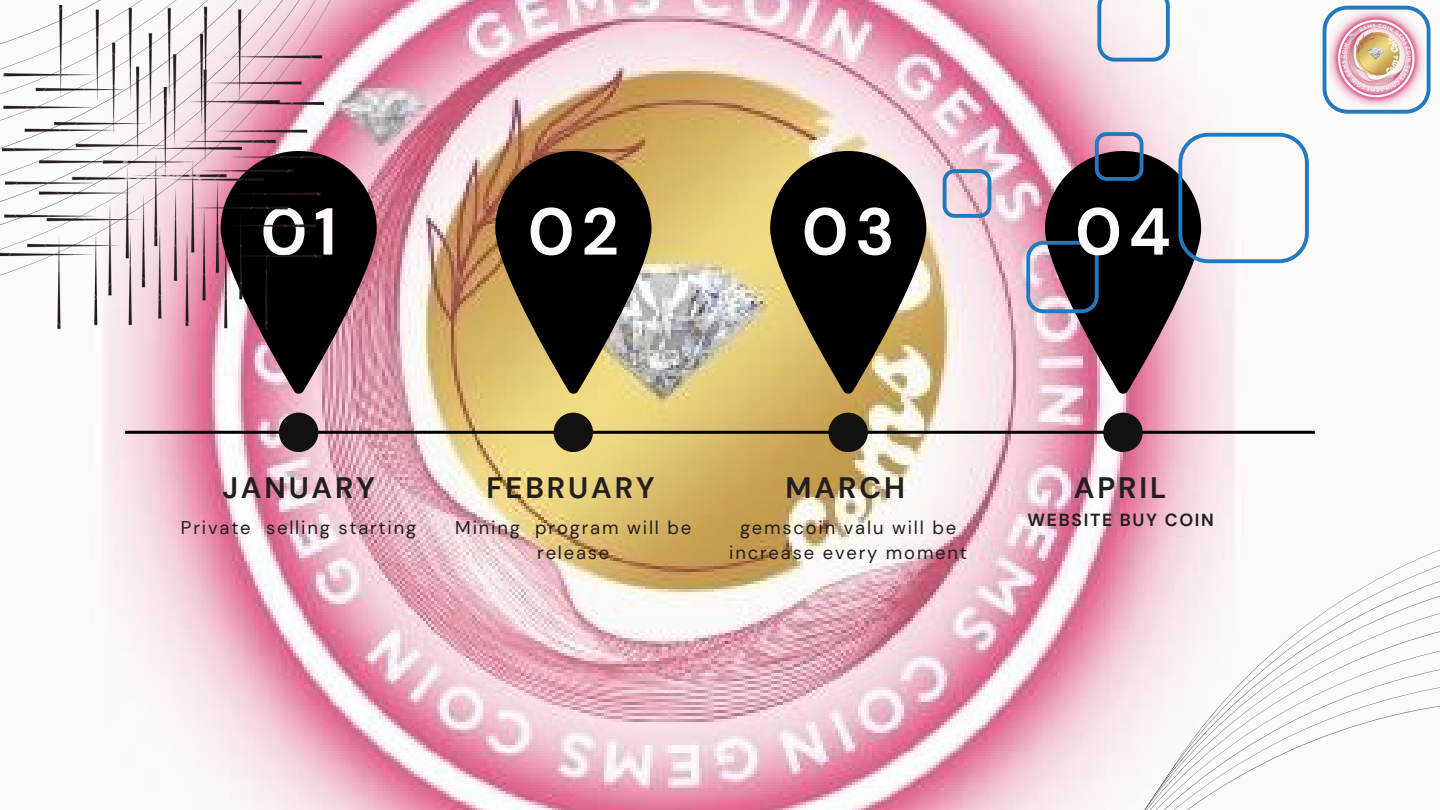
<style>
.page{position:relative;width:1440px;height:810px;background:#fff}
.page>*{position:absolute;margin:0;border:0;box-sizing:border-box;transform-origin:0 0}
.t1{font:700 66.2px "DM Sans";letter-spacing:.1em;color:#fffbfb}
.t2{font:700 29.5px "DM Sans";letter-spacing:.1em;color:#231f20}
.t3{font:18.4px/25.1px "DM Sans";letter-spacing:.1em;color:#231f20;text-align:center}
.t4{font:700 17.5px "DM Sans";letter-spacing:.1em;color:#231f20}
</style>
<div class="page">
<img style="left:57px;top:0;width:1155px;height:810px">
<svg style="left:221px;top:304px;width:156px;height:89px"></svg>
<svg style="left:1020px;top:281px;width:420px;height:529px"></svg>
<hr style="left:125px;top:431px;width:1190px;height:3px;background:#000">
<div style="left:279px;top:413px;width:39px;height:39px;background:#131211;border-radius:50%"></div>
<svg style="left:495px;top:151px;width:156px;height:242px"></svg>
<div style="left:554px;top:413px;width:39px;height:39px;background:#131211;border-radius:50%"></div>
<svg style="left:770px;top:151px;width:156px;height:242px"></svg>
<div style="left:828px;top:413px;width:40px;height:39px;background:#131211;border-radius:50%"></div>
<div style="left:1103px;top:413px;width:40px;height:39px;background:#131211;border-radius:50%"></div>
<svg style="left:0;top:0;width:402px;height:304px"></svg>
<img style="left:1322px;top:5px;width:87px;height:88px">
<svg style="left:1097px;top:0;width:73px;height:62px"></svg>
<svg style="left:1323px;top:6px;width:108px;height:108px"></svg>
<svg style="left:1026px;top:132px;width:283px;height:261px"></svg>
<svg style="left:943px;top:169px;width:48px;height:49px"></svg>
<img style="left:1px;top:5px;width:323px;height:324px">
<p class="t1" style="left:260px;top:189px;width:78px">01</p>
<p class="t1" style="left:528px;top:189px;width:93px">02</p>
<p class="t1" style="left:802px;top:189px;width:95px">03</p>
<p class="t1" style="left:1075px;top:189px;width:97px">04</p>
<p class="t2" style="left:222px;top:468px;width:154px">JANUARY</p>
<p class="t3" style="left:181px;top:515px;width:237px">Private selling starting</p>
<p class="t2" style="left:486px;top:468px;width:170px">FEBRUARY</p>
<p class="t3" style="left:455px;top:515px;width:238px">Mining program will be release</p>
<p class="t2" style="left:786px;top:468px;width:121px">MARCH</p>
<p class="t2" style="left:1074px;top:468px;width:94px">APRIL</p>
<p class="t4" style="left:1028px;top:509px;width:188px">WEBSITE BUY COIN</p>
<p class="t3" style="left:729px;top:515px;width:239px">gemscoin valu will be increase every moment</p>
</div>
